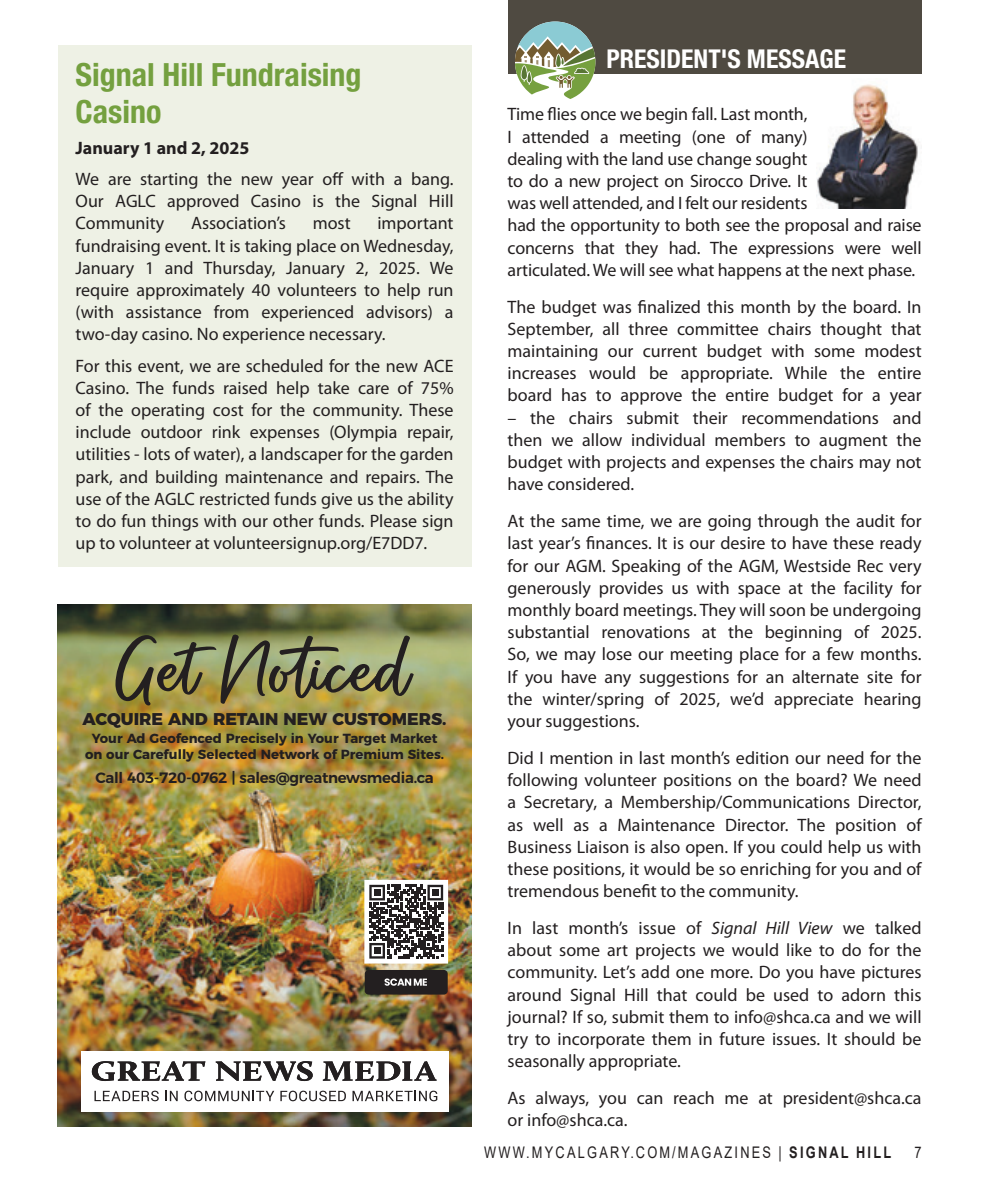
<style>
.page{position:relative;width:990px;height:1188px;background:#fff}
.page>*{position:absolute;margin:0;border:0;box-sizing:border-box;transform-origin:0 0}
.In_Around_title{font:700 condensed 32px/36.2px "Helvetica Neue LT Std";color:#74a03f}
.t1{font:700 condensed 26px "Helvetica Neue LT Std";color:#fff}
.Body_text{font:18px/22.2px "Myriad Pro";color:#231f20;text-align:justify}
.Body_text-2{font:700 18px "Myriad Pro";color:#231f20}
.t2{font:800 17px "Montserrat";color:#231f20}
.t3{font:16px "Arial";letter-spacing:.175em;color:#231f20;scale:.8 1}
.t4{font:600 15px "Montserrat";letter-spacing:-.02em;color:#231f20}
.t5{font:700 13.2px/16px "Montserrat";color:#231f20;text-align:center}
.s1{font-style:italic}
.s2{font-weight:700}
</style>
<div class="page">
<div style="left:508px;top:0;width:414px;height:74px;background:#4f4a41"></div>
<svg style="left:515px;top:22px;width:80px;height:77px"></svg>
<img style="left:816px;top:84px;width:102px;height:124px">
<div style="left:58px;top:46px;width:414px;height:521px;background:#eef1e5"></div>
<img style="left:58px;top:604px;width:414px;height:522px">
<div style="left:365px;top:880px;width:83px;height:83px;background:#fff"></div>
<svg style="left:369px;top:885px;width:74px;height:74px"></svg>
<div style="left:374px;top:889px;width:7px;height:7px;background:#231f20"></div>
<div style="left:432px;top:889px;width:7px;height:7px;background:#231f20"></div>
<div style="left:374px;top:947px;width:7px;height:7px;background:#231f20"></div>
<div style="left:365px;top:970px;width:83px;height:25px;background:#231f20;border-radius:4px"></div>
<svg style="left:385px;top:978px;width:42px;height:8px"></svg>
<div style="left:81px;top:1051px;width:367px;height:61px;background:#fff"></div>
<svg style="left:94px;top:1091px;width:65px;height:10px"></svg>
<svg style="left:166px;top:1091px;width:12px;height:10px"></svg>
<svg style="left:184px;top:1091px;width:90px;height:10px"></svg>
<svg style="left:280px;top:1091px;width:66px;height:10px"></svg>
<svg style="left:353px;top:1091px;width:84px;height:10px"></svg>
<svg style="left:92px;top:1061px;width:113px;height:20px"></svg>
<svg style="left:216px;top:1061px;width:97px;height:20px"></svg>
<svg style="left:323px;top:1061px;width:114px;height:20px"></svg>
<svg style="left:115px;top:633px;width:299px;height:72px;background:#868654"></svg>
<p class="In_Around_title" style="left:76px;top:56px;width:287px">Signal Hill Fundraising<br>Casino</p>
<p class="Body_text-2" style="left:76px;top:136px;width:175px">January 1 and 2, 2025</p>
<p class="Body_text" style="left:76px;top:168px;width:380px">We are starting the new year off with a bang.<br>Our AGLC approved Casino is the Signal Hill Community</p>
<p class="Body_text" style="left:191px;top:212px;width:96px">Association’s</p>
<p class="Body_text" style="left:313px;top:212px;width:39px">most</p>
<p class="Body_text" style="left:76px;top:212px;width:380px;text-indent:302px">important fundraising event. It is taking place on Wednesday, January 1 and Thursday, January 2, 2025. We require approximately 40 volunteers to help run (with assistance from experienced advisors) a two-day casino. No experience necessary.</p>
<p class="Body_text" style="left:76px;top:354px;width:380px">For this event, we are scheduled for the new ACE Casino. The funds raised help take care of 75% of the operating cost for the community. These include outdoor rink expenses (Olympia repair, utilities - lots of water), a landscaper for the garden park, and building maintenance and repairs. The use of the AGLC restricted funds give us the ability to do fun things with our other funds. Please sign up to volunteer at volunteersignup.org/E7DD7.</p>
<p class="t2" style="left:83px;top:704px;width:365px">ACQUIRE AND RETAIN NEW CUSTOMERS.</p>
<p class="t5" style="left:85px;top:729px;width:361px">Your Ad Geofenced Precisely in Your Target Market on our Carefully Selected Network of Premium Sites.</p>
<p class="t4" style="left:95px;top:765px;width:340px">Call 403-720-0762 | sales@greatnewsmedia.ca</p>
<p class="t1" style="left:606px;top:43px;width:241px">PRESIDENT'S MESSAGE</p>
<p class="Body_text" style="left:508px;top:103px;width:416px;text-align:left">Time flies once we begin fall. Last month,<br>I attended a meeting (one of many)<br>dealing with the land use change sought<br>to do a new project on Sirocco Drive. It<br>was well attended, and I felt our residents<br>had the opportunity to both see the proposal and raise concerns that they had. The expressions were well articulated. We will see what happens at the next phase.</p>
<p class="Body_text" style="left:508px;top:295px;width:416px">The budget was finalized this month by the board. In September, all three committee chairs thought that maintaining our current budget with some modest increases would be appropriate. While the entire board has to approve the entire budget for a year</p>
<p class="Body_text" style="left:508px;top:406px;width:415px">– the chairs submit their recommendations and then we allow individual members to augment the budget with projects and expenses the chairs may not have considered.</p>
<p class="Body_text" style="left:508px;top:510px;width:416px">At the same time, we are going through the audit for last year’s finances. It is our desire to have these ready for our AGM. Speaking of the AGM, Westside Rec very generously provides us with space at the facility for monthly board meetings. They will soon be undergoing substantial renovations at the beginning of 2025.<br>So, we may lose our meeting place for a few months.<br>If you have any suggestions for an alternate site for the winter/spring of 2025, we’d appreciate hearing your suggestions.</p>
<p class="Body_text" style="left:508px;top:746px;width:416px">Did I mention in last month’s edition our need for the following volunteer positions on the board? We need a Secretary, a Membership/Communications Director, as well as a Maintenance Director. The position of Business Liaison is also open. If you could help us with these positions, it would be so enriching for you and of tremendous benefit to the community.</p>
<p class="Body_text" style="left:508px;top:916px;width:416px">In last month’s issue of <span class="s1">Signal Hill View</span> we talked about some art projects we would like to do for the community. Let’s add one more. Do you have pictures around Signal Hill that could be used to adorn this journal? If so, submit them to info@shca.ca and we will try to incorporate them in future issues. It should be seasonally appropriate.</p>
<p class="Body_text" style="left:508px;top:1086px;width:416px">As always, you can reach me at president@shca.ca or info@shca.ca.</p>
<p class="t3" style="left:484px;top:1141px;width:510px">WWW.MYCALGARY.COM/MAGAZINES | <span class="s2">SIGNAL HILL</span></p>
<p class="t3" style="left:914px;top:1141px;width:10px">7</p>
</div>
